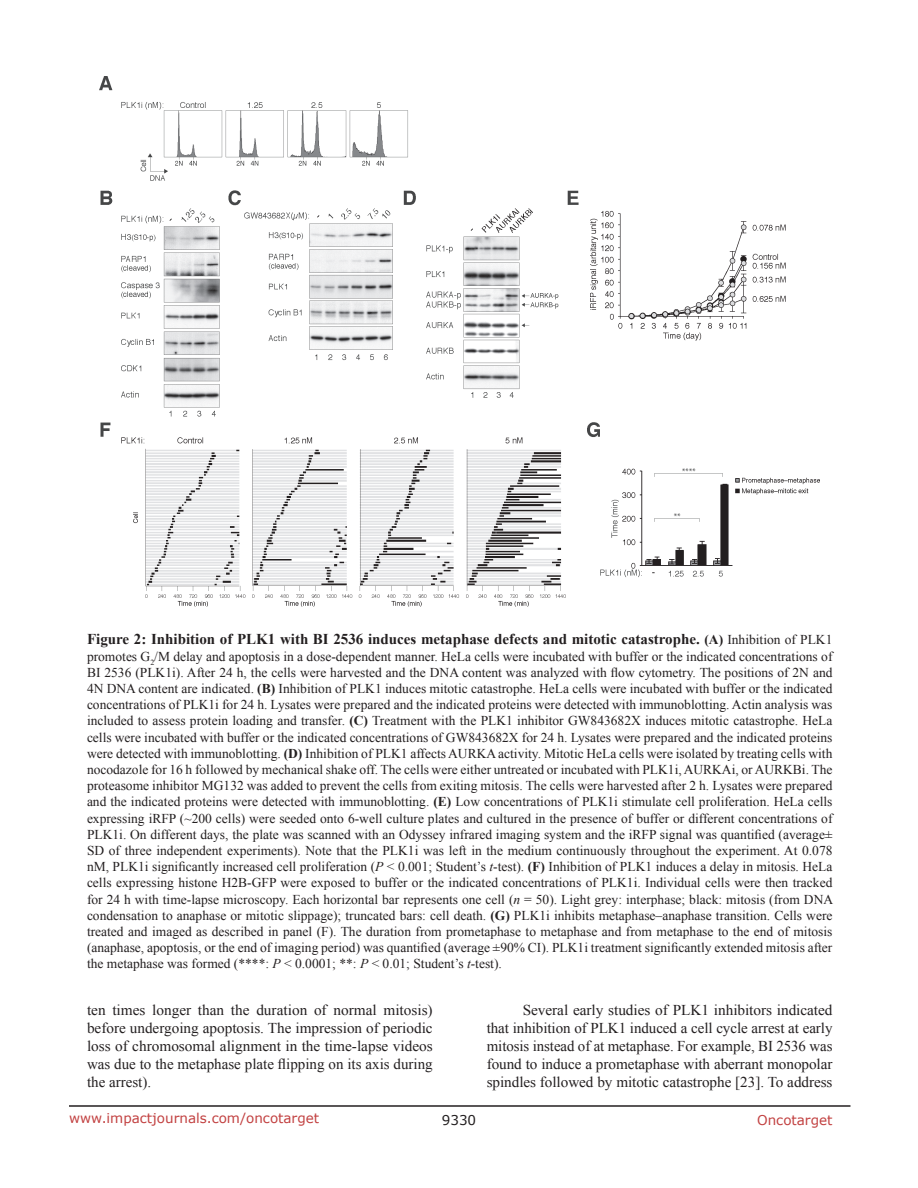
<style>
.page{position:relative;width:918px;height:1188px;background:#fff}
.page>*{position:absolute;margin:0;border:0;box-sizing:border-box;transform-origin:0 0}
.BodyText{font:15px/18px "Times New Roman";color:#231f20;text-align:justify}
.FigureText{font:700 15px "Times New Roman";color:#231f20}
.FigureText-2{font:13.5px/16.2px "Times New Roman";color:#231f20;text-align:justify}
.t1{font:13.5px "Verdana";color:#c24141}
.t2{font:13.5px "Verdana";color:#231f20}
.s1{font-size:13.5px}
.s2{font-weight:400;font-size:13.5px}
.s3{font-weight:700}
.s4{font-style:italic}
</style>
<div class="page">
<hr style="left:69px;top:1105px;width:781px;height:2px;background:#231f20">
<img style="left:100px;top:76px;width:720px;height:531px">
<p class="FigureText" style="left:87px;top:629px;width:747px">Figure 2: Inhibition of PLK1 with BI 2536 induces metaphase defects and mitotic catastrophe. <span class="s1">(A)</span> <span class="s2">Inhibition of PLK1</span></p>
<p class="FigureText-2" style="left:87px;top:648px;width:748px">promotes G<sub>2</sub>/M delay and apoptosis in a dose-dependent manner. HeLa cells were incubated with buffer or the indicated concentrations of BI 2536 (PLK1i). After 24 h, the cells were harvested and the DNA content was analyzed with flow cytometry. The positions of 2N and 4N DNA content are indicated. <span class="s3">(B)</span> Inhibition of PLK1 induces mitotic catastrophe. HeLa cells were incubated with buffer or the indicated concentrations of PLK1i for 24 h. Lysates were prepared and the indicated proteins were detected with immunoblotting. Actin analysis was included to assess protein loading and transfer. <span class="s3">(C)</span> Treatment with the PLK1 inhibitor GW843682X induces mitotic catastrophe. HeLa cells were incubated with buffer or the indicated concentrations of GW843682X for 24 h. Lysates were prepared and the indicated proteins were detected with immunoblotting. <span class="s3">(D)</span> Inhibition of PLK1 affects AURKA activity. Mitotic HeLa cells were isolated by treating cells with nocodazole for 16 h followed by mechanical shake off. The cells were either untreated or incubated with PLK1i, AURKAi, or AURKBi. The proteasome inhibitor MG132 was added to prevent the cells from exiting mitosis. The cells were harvested after 2 h. Lysates were prepared and the indicated proteins were detected with immunoblotting. <span class="s3">(E)</span> Low concentrations of PLK1i stimulate cell proliferation. HeLa cells expressing iRFP (~200 cells) were seeded onto 6-well culture plates and cultured in the presence of buffer or different concentrations of PLK1i. On different days, the plate was scanned with an Odyssey infrared imaging system and the iRFP signal was quantified (average± SD of three independent experiments). Note that the PLK1i was left in the medium continuously throughout the experiment. At 0.078 nM, PLK1i significantly increased cell proliferation (<span class="s4">P</span> &lt; 0.001; Student’s <span class="s4">t</span>-test). <span class="s3">(F)</span> Inhibition of PLK1 induces a delay in mitosis. HeLa cells expressing histone H2B-GFP were exposed to buffer or the indicated concentrations of PLK1i. Individual cells were then tracked for 24 h with time-lapse microscopy. Each horizontal bar represents one cell (<span class="s4">n</span> = 50). Light grey: interphase; black: mitosis (from DNA condensation to anaphase or mitotic slippage); truncated bars: cell death. <span class="s3">(G)</span> PLK1i inhibits metaphase–anaphase transition. Cells were treated and imaged as described in panel (F). The duration from prometaphase to metaphase and from metaphase to the end of mitosis (anaphase, apoptosis, or the end of imaging period) was quantified (average ±90% CI). PLK1i treatment significantly extended mitosis after the metaphase was formed (****: <span class="s4">P</span> &lt; 0.0001; **: <span class="s4">P</span> &lt; 0.01; Student’s <span class="s4">t-</span>test).</p>
<p class="BodyText" style="left:87px;top:1001px;width:347px">ten times longer than the duration of normal mitosis) before undergoing apoptosis. The impression of periodic loss of chromosomal alignment in the time-lapse videos was due to the metaphase plate flipping on its axis during the arrest).</p>
<p class="BodyText" style="left:487px;top:1001px;width:347px;text-indent:36px">Several early studies of PLK1 inhibitors indicated that inhibition of PLK1 induced a cell cycle arrest at early mitosis instead of at metaphase. For example, BI 2536 was found to induce a prometaphase with aberrant monopolar spindles followed by mitotic catastrophe [23]. To address</p>
<p class="t1" style="left:69px;top:1109px;width:252px">www.impactjournals.com/oncotarget</p>
<p class="t2" style="left:442px;top:1111px;width:36px">9330</p>
<p class="t1" style="left:757px;top:1111px;width:77px">Oncotarget</p>
</div>
